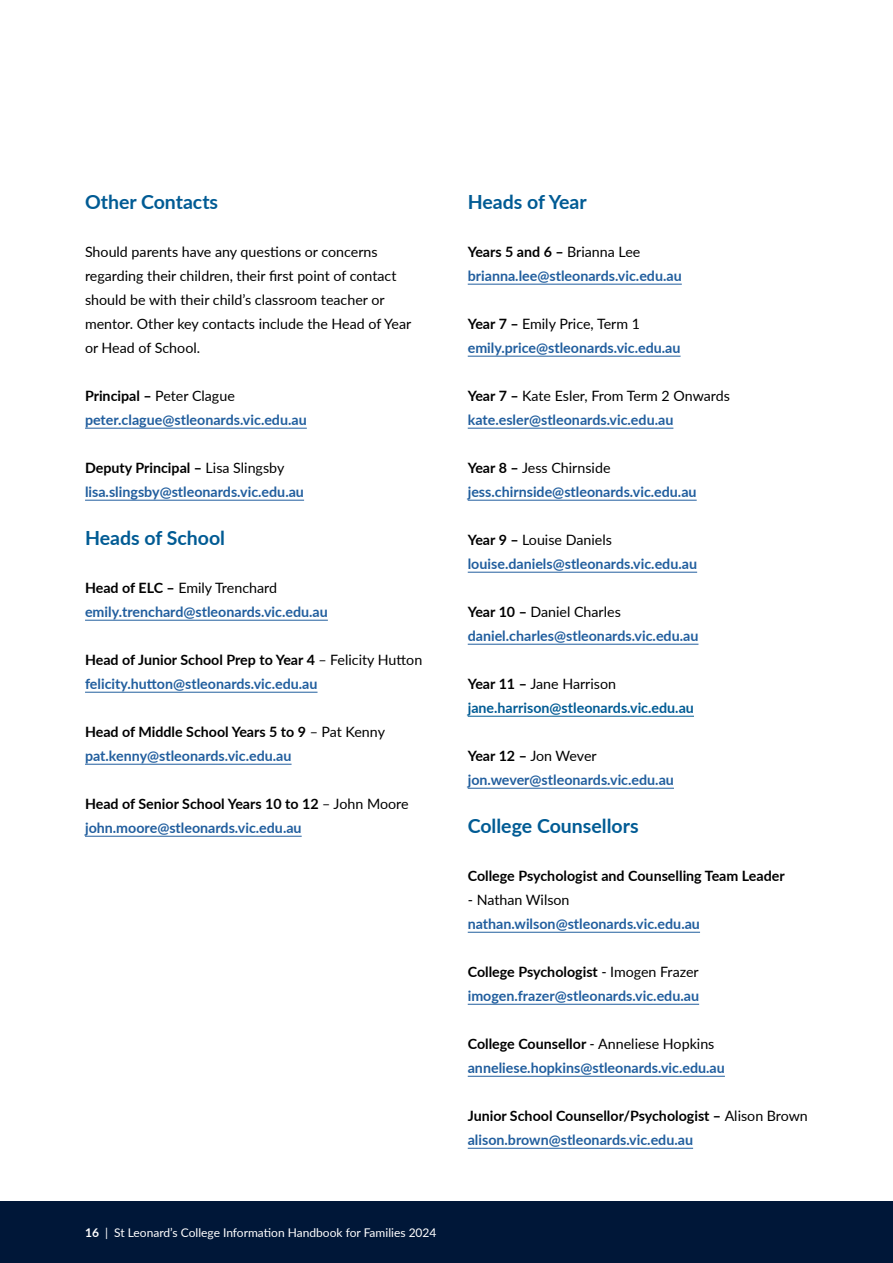
<style>
.page{position:relative;width:893px;height:1263px;background:#fff}
.page>*{position:absolute;margin:0;border:0;box-sizing:border-box;transform-origin:0 0}
.t1{font:700 19.5px "Lato";color:#005b94}
.t2{font:700 14.25px/24px "Lato";color:#215e9e}
.t3{font:14.25px/24px "Lato";color:#000}
.t4{font:700 14.25px/24px "Lato";color:#000}
.t5{font:700 14.25px/24px "Lato";color:#005b94}
.t6{font:12px "Lato";color:#fff}
.s1{color:#000}
.s2{font-weight:400;color:#000}
.s3{font-weight:400}
.s4{color:#215e9e}
.s5{font-weight:700}
</style>
<div class="page">
<div style="left:0;top:1201px;width:893px;height:62px;background:#001738"></div>
<hr style="left:85px;top:428px;width:222px;height:1px;background:#215e9e">
<hr style="left:85px;top:500px;width:219px;height:1px;background:#215e9e">
<hr style="left:85px;top:620px;width:243px;height:1px;background:#215e9e">
<hr style="left:85px;top:692px;width:232px;height:1px;background:#215e9e">
<hr style="left:85px;top:764px;width:207px;height:1px;background:#215e9e">
<hr style="left:85px;top:836px;width:217px;height:1px;background:#215e9e">
<hr style="left:468px;top:284px;width:214px;height:1px;background:#215e9e">
<hr style="left:468px;top:356px;width:213px;height:1px;background:#215e9e">
<hr style="left:468px;top:428px;width:205px;height:1px;background:#215e9e">
<hr style="left:468px;top:500px;width:229px;height:1px;background:#215e9e">
<hr style="left:468px;top:572px;width:229px;height:1px;background:#215e9e">
<hr style="left:468px;top:644px;width:230px;height:1px;background:#215e9e">
<hr style="left:468px;top:716px;width:226px;height:1px;background:#005b94">
<hr style="left:468px;top:788px;width:206px;height:1px;background:#215e9e">
<hr style="left:468px;top:932px;width:232px;height:1px;background:#215e9e">
<hr style="left:468px;top:1004px;width:231px;height:1px;background:#215e9e">
<hr style="left:468px;top:1076px;width:257px;height:1px;background:#215e9e">
<hr style="left:468px;top:1148px;width:225px;height:1px;background:#215e9e">
<h1 class="t1" style="left:85px;top:187px;width:135px">Other Contacts</h1>
<p class="t3" style="left:85px;top:239px;width:328px">Should parents have any questions or concerns regarding their children, their first point of contact should be with their child’s classroom teacher or mentor. Other key contacts include the Head of Year or Head of School.</p>
<p class="t2" style="left:85px;top:383px;width:223px"><span class="s1">Principal –</span> <span class="s2">Peter Clague </span>peter.clague@stleonards.vic.edu.au</p>
<p class="t2" style="left:85px;top:455px;width:220px"><span class="s1">Deputy Principal –</span> <span class="s2">Lisa Slingsby </span>lisa.slingsby@stleonards.vic.edu.au</p>
<h1 class="t1" style="left:85px;top:523px;width:142px">Heads of School</h1>
<p class="t2" style="left:85px;top:575px;width:244px"><span class="s1">Head of ELC –</span> <span class="s2">Emily Trenchard </span>emily.trenchard@stleonards.vic.edu.au</p>
<p class="t2" style="left:85px;top:647px;width:339px"><span class="s1">Head of Junior School Prep to Year 4</span> <span class="s2">– Felicity Hutton </span>felicity.hutton@stleonards.vic.edu.au</p>
<p class="t2" style="left:85px;top:719px;width:301px"><span class="s1">Head of Middle School Years 5 to 9</span> <span class="s2">– Pat Kenny </span>pat.kenny@stleonards.vic.edu.au</p>
<p class="t2" style="left:85px;top:791px;width:325px"><span class="s1">Head of Senior School Years 10 to 12</span> <span class="s2">– John Moore </span>john.moore@stleonards.vic.edu.au</p>
<h1 class="t1" style="left:468px;top:187px;width:120px">Heads of Year</h1>
<p class="t2" style="left:468px;top:239px;width:215px"><span class="s1">Years 5 and 6 –</span> <span class="s2">Brianna Lee </span>brianna.lee@stleonards.vic.edu.au</p>
<p class="t2" style="left:468px;top:311px;width:214px"><span class="s1">Year 7 –</span> <span class="s2">Emily Price, Term 1 </span>emily.price@stleonards.vic.edu.au</p>
<p class="t2" style="left:468px;top:383px;width:264px"><span class="s1">Year 7 –</span> <span class="s2">Kate Esler, From Term 2 Onwards </span>kate.esler@stleonards.vic.edu.au</p>
<p class="t2" style="left:468px;top:455px;width:230px"><span class="s1">Year 8 –</span> <span class="s2">Jess Chirnside </span>jess.chirnside@stleonards.vic.edu.au</p>
<p class="t2" style="left:468px;top:527px;width:231px"><span class="s1">Year 9 –</span> <span class="s2">Louise Daniels </span>louise.daniels@stleonards.vic.edu.au</p>
<p class="t2" style="left:468px;top:599px;width:232px"><span class="s1">Year 10 –</span> <span class="s2">Daniel Charles </span>daniel.charles@stleonards.vic.edu.au</p>
<p class="t5" style="left:468px;top:671px;width:228px"><span class="s1">Year 11 –</span> <span class="s2">Jane Harrison </span>jane.harrison@stleonards.vic.edu.au</p>
<p class="t2" style="left:468px;top:743px;width:208px"><span class="s1">Year 12 –</span> <span class="s2">Jon Wever </span>jon.wever@stleonards.vic.edu.au</p>
<h1 class="t1" style="left:468px;top:811px;width:172px">College Counsellors</h1>
<p class="t4" style="left:468px;top:863px;width:319px">College Psychologist and Counselling Team Leader</p>
<p class="t3" style="left:468px;top:887px;width:103px">- Nathan Wilson</p>
<p class="t2" style="left:468px;top:911px;width:234px">nathan.wilson@stleonards.vic.edu.au</p>
<p class="t2" style="left:468px;top:959px;width:233px"><span class="s1">College Psychologist</span> <span class="s2">- Imogen Frazer </span>imogen.frazer@stleonards.vic.edu.au</p>
<p class="t2" style="left:468px;top:1031px;width:259px"><span class="s1">College Counsellor</span> <span class="s2">- Anneliese Hopkins </span>anneliese.hopkins@stleonards.vic.edu.au</p>
<p class="t4" style="left:468px;top:1103px;width:342px">Junior School Counsellor/Psychologist – <span class="s3">Alison Brown </span><span class="s4">alison.brown@stleonards.vic.edu.au</span></p>
<p class="t6" style="left:85px;top:1224px;width:353px"><span class="s5">16</span> | St Leonard’s College Information Handbook for Families 2024</p>
</div>
